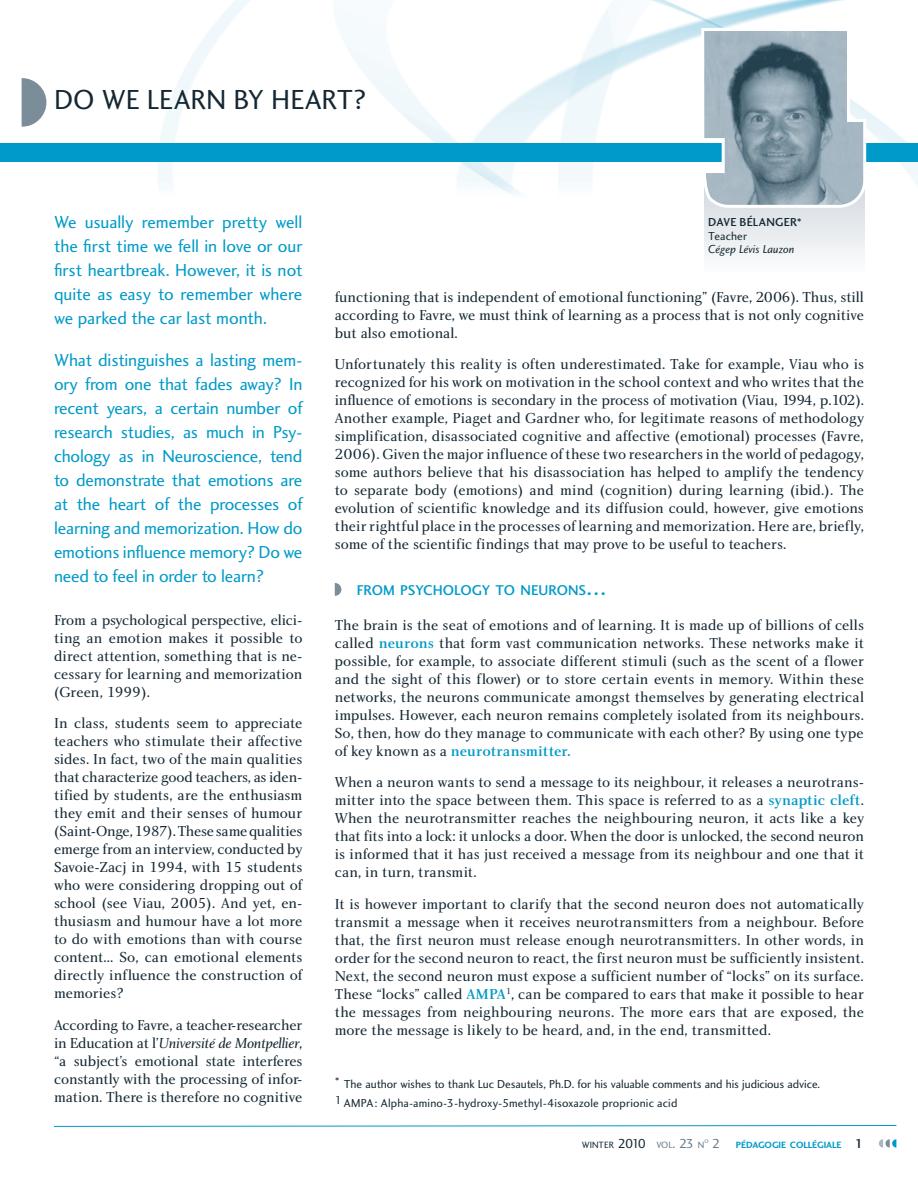
<style>
.page{position:relative;width:918px;height:1188px;background:#fff}
.page>*{position:absolute;margin:0;border:0;box-sizing:border-box;transform-origin:0 0}
.t1{font:28.5px "Charlotte Sans Book Plain";color:#142732}
.t2{font:18px/24px "Charlotte Sans Book Plain";letter-spacing:-.01em;color:#009ac8;text-align:justify}
.t3{font:15px/18px "Charlotte Book Plain";color:#142732;text-align:justify}
.t4{font:15px "Charlotte Book Italic Plain";letter-spacing:-.02em;color:#142732}
.t5{font:15px "Charlotte Medium Plain";letter-spacing:-.005em;color:#009ac8}
.t6{font:14.7px "Charlotte Sans Medium Plain";color:#009ac8}
.t7{font:12px/19.5px "Charlotte Sans Book Plain";letter-spacing:-.005em;color:#142732}
.t8{font:12px "Charlotte Sans Book Italic Plain";color:#142732}
.t9{font:12px "Charlotte Sans Medium Plain";letter-spacing:.025em;color:#142732}
.t10{font:9.45px "Charlotte Sans Bold Plain";color:#009ac8}
.t11{font:9.45px "Charlotte Sans Book Plain";color:#142732}
.t12{font:5.55px "Charlotte Sans Book Plain";color:#687a88}
.s1{font-family:"Charlotte Book Plain"}
.s2{font-size:21px}
.s3{font-family:"Charlotte Medium Plain";color:#009ac8}
.s4{font-family:"Charlotte Book Plain";color:#142732}
.s5{font-size:13.5px}
.s6{color:#687a88}
.s7{font-size:13.5px;color:#687a88}
.s8{font-family:"Charlotte Sans Book Plain";font-size:13.5px;color:#687a88}
.s9{font-family:"Charlotte Sans Medium Plain";font-size:13.5px;color:#142732}
</style>
<div class="page">
<svg style="left:335px;top:583px;width:6px;height:13px"></svg>
<img style="left:0;top:0;width:918px;height:195px">
<svg style="left:704px;top:209px;width:161px;height:48px"></svg>
<svg style="left:22px;top:78px;width:24px;height:49px"></svg>
<div style="left:0;top:144px;width:918px;height:18px;background:#009ac8"></div>
<svg style="left:54px;top:1125px;width:843px;height:2px;background:#7fcbe2"></svg>
<svg style="left:879px;top:1139px;width:17px;height:9px"></svg>
<svg style="left:700px;top:26px;width:168px;height:183px"></svg>
<h1 class="t1" style="left:54px;top:88px;width:314px">DO WE LEARN BY HEART?</h1>
<p class="t2" style="left:54px;top:212px;width:250px">We usually remember pretty well the first time we fell in love or our first heartbreak. However, it is not quite as easy to remember where we parked the car last month.</p>
<p class="t2" style="left:54px;top:350px;width:250px">What distinguishes a lasting mem&shy;ory from one that fades away? In recent years, a certain number of research studies, as much in Psy&shy;chology as in Neuroscience, tend to demonstrate that emotions are at the heart of the processes of learning and memorization. How do emotions influence memory? Do we need to feel in order to learn?</p>
<p class="t3" style="left:54px;top:612px;width:250px">From a psychological perspective, elici&shy;ting an emotion makes it possible to direct attention, something that is ne&shy;cessary for learning and memorization (Green, 1999).</p>
<p class="t3" style="left:54px;top:716px;width:250px">In class, students seem to appreciate teachers who stimulate their affective sides. In fact, two of the main qualities that characterize good teachers, as iden&shy;tified by students, are the enthusiasm they emit and their senses of humour (Saint-Onge, 1987). These same qualities emerge from an interview, conducted by Savoie-Zacj in 1994, with 15 students who were considering dropping out of school (see Viau, 2005). And yet, en&shy;thusiasm and humour have a lot more to do with emotions than with course content... So, can emotional elements directly influence the construction of memories?</p>
<p class="t3" style="left:54px;top:1017px;width:250px">According to Favre, a teacher-researcher</p>
<p class="t4" style="left:54px;top:1037px;width:250px"><span class="s1">in Education at l’</span>Université de Montpellier<span class="s1">,</span></p>
<p class="t3" style="left:54px;top:1053px;width:250px">“a subject’s emotional state interferes constantly with the processing of infor&shy;mation. There is therefore no cognitive</p>
<p class="t9" style="left:708px;top:217px;width:95px">DAVE BÉLANGER*</p>
<p class="t7" style="left:708px;top:227px;width:40px">Teacher</p>
<p class="t8" style="left:708px;top:244px;width:88px">Cégep Lévis Lauzon</p>
<p class="t3" style="left:335px;top:289px;width:531px">functioning that is independent of emotional functioning” (Favre, 2006). Thus, still according to Favre, we must think of learning as a process that is not only cognitive but also emotional.</p>
<p class="t3" style="left:335px;top:357px;width:531px">Unfortunately this reality is often underestimated. Take for example, Viau who is recognized for his work on motivation in the school context and who writes that the influence of emotions is secondary in the process of motivation (Viau, 1994, p.102).<br>Another example, Piaget and Gardner who, for legitimate reasons of methodology simplification, disassociated cognitive and affective (emotional) processes (Favre, 2006). Given the major influence of these two researchers in the world of pedagogy, some authors believe that his disassociation has helped to amplify the tendency to separate body (emotions) and mind (cognition) during learning (ibid.). The evolution of scientific knowledge and its diffusion could, however, give emotions their rightful place in the processes of learning and memorization. Here are, briefly, some of the scientific findings that may prove to be useful to teachers.</p>
<p class="t6" style="left:357px;top:585px;width:252px">FROM PSYCHOLOGY TO NEURONS<span class="s2">…</span></p>
<p class="t3" style="left:335px;top:617px;width:531px">The brain is the seat of emotions and of learning. It is made up of billions of cells called <span class="s3">neurons</span> that form vast communication networks. These networks make it possible, for example, to associate different stimuli (such as the scent of a flower and the sight of this flower) or to store certain events in memory. Within these networks, the neurons communicate amongst themselves by generating electrical impulses. However, each neuron remains completely isolated from its neighbours.<br>So, then, how do they manage to communicate with each other? By using one type</p>
<p class="t5" style="left:335px;top:745px;width:238px"><span class="s4">of key known as a</span> neurotransmitter.</p>
<p class="t3" style="left:335px;top:774px;width:531px">When a neuron wants to send a message to its neighbour, it releases a neurotrans&shy;mitter into the space between them. This space is referred to as a <span class="s3">synaptic cleft</span>.<br>When the neurotransmitter reaches the neighbouring neuron, it acts like a key that fits into a lock: it unlocks a door. When the door is unlocked, the second neuron is informed that it has just received a message from its neighbour and one that it can, in turn, transmit.</p>
<p class="t3" style="left:335px;top:896px;width:531px">It is however important to clarify that the second neuron does not automatically transmit a message when it receives neurotransmitters from a neighbour. Before that, the first neuron must release enough neurotransmitters. In other words, in order for the second neuron to react, the first neuron must be sufficiently insistent.<br>Next, the second neuron must expose a sufficient number of “locks” on its surface.<br>These “locks” called <span class="s3">AMPA</span><sup>1</sup>, can be compared to ears that make it possible to hear the messages from neighbouring neurons. The more ears that are exposed, the more the message is likely to be heard, and, in the end, transmitted.</p>
<p class="t7" style="left:335px;top:1075px;width:487px">* The author wishes to thank Luc Desautels, Ph.D. for his valuable comments and his judicious advice.<br>1 AMPA : Alpha-amino-3-hydroxy-5methyl-4isoxazole proprionic acid</p>
<p class="t11" style="left:582px;top:1141px;width:124px">WINTER <span class="s5">2010</span> <span class="s6">VOL</span><span class="s7">. 23</span> <span class="s6">N</span></p>
<p class="t12" style="left:704px;top:1139px;width:6px">O</p>
<p class="t10" style="left:712px;top:1141px;width:153px"><span class="s8">2</span> PÉDAGOGIE COLLÉGIALE <span class="s9">1</span></p>
</div>
